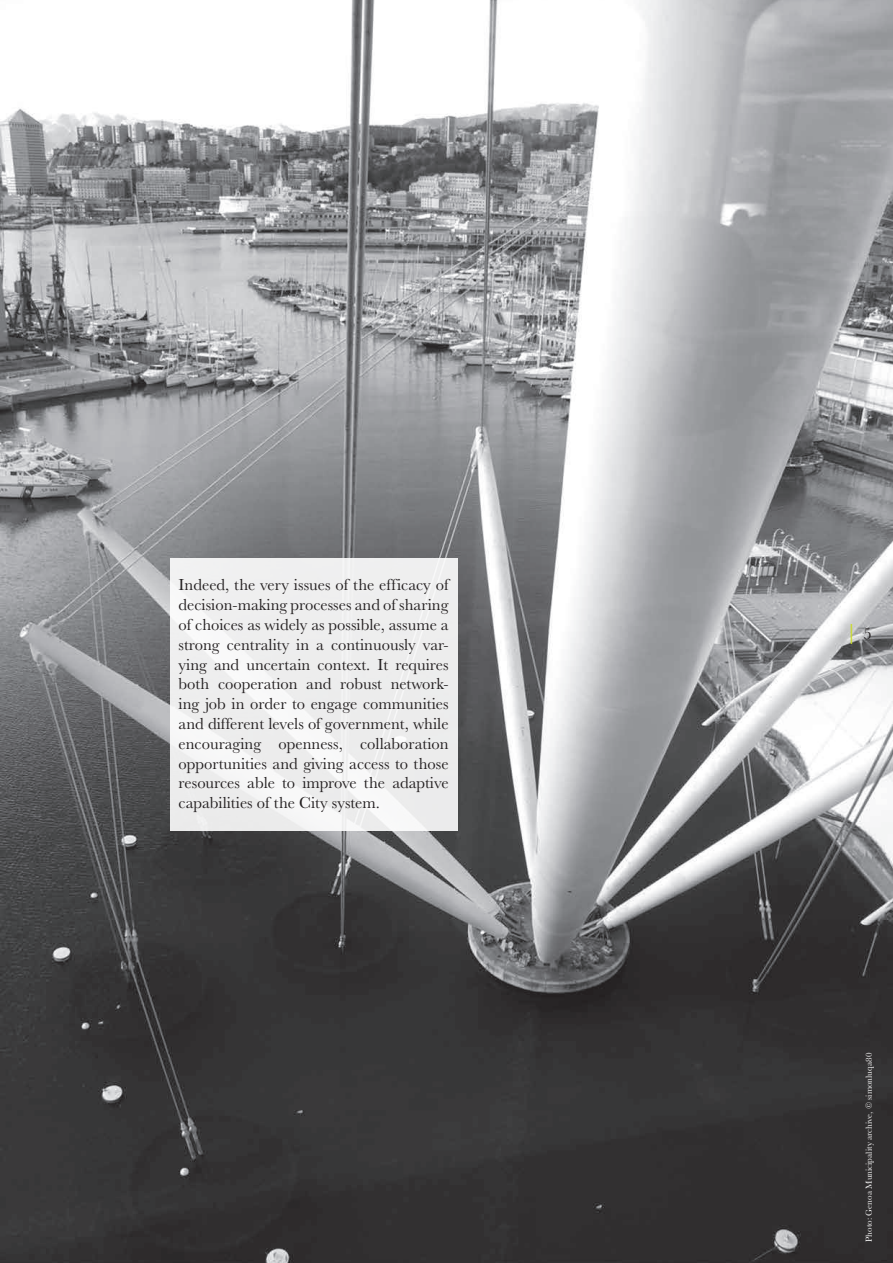
<style>
.page{position:relative;width:893px;height:1263px;background:#fff}
.page>*{position:absolute;margin:0;border:0;box-sizing:border-box;transform-origin:0 0}
.t1{font:24px "URW Basker T";color:#cadb2a}
.t2{font:16.5px/19.8px "URW Basker T";color:#231f20;text-align:justify}
.t3{font:9px "URW Basker T";color:#fff}
.s1{font-size:16.5px;color:#231f20}
</style>
<div class="page">
<img style="left:0;top:0;width:893px;height:1263px">
<div style="left:170px;top:558px;width:287px;height:272px;background:#eee"></div>
<p class="t2" style="left:179px;top:575px;width:272px">Indeed, the very issues of the efficacy of decision-making processes and of sharing of choices as widely as possible, assume a strong centrality in a continuously var&shy;ying and uncertain context. It requires both cooperation and robust network&shy;ing job in order to engage communities and different levels of government, while encouraging openness, collaboration opportunities and giving access to those resources able to improve the adaptive capabilities of the City system.</p>
<h1 class="t1" style="left:845px;top:620px;width:28px">| <span class="s1">5</span></h1>
<p class="t3" style="left:864px;top:1242px;width:190px;rotate:-90deg">Photo: Genoa Municipality archive, © simonluqa80</p>
</div>
